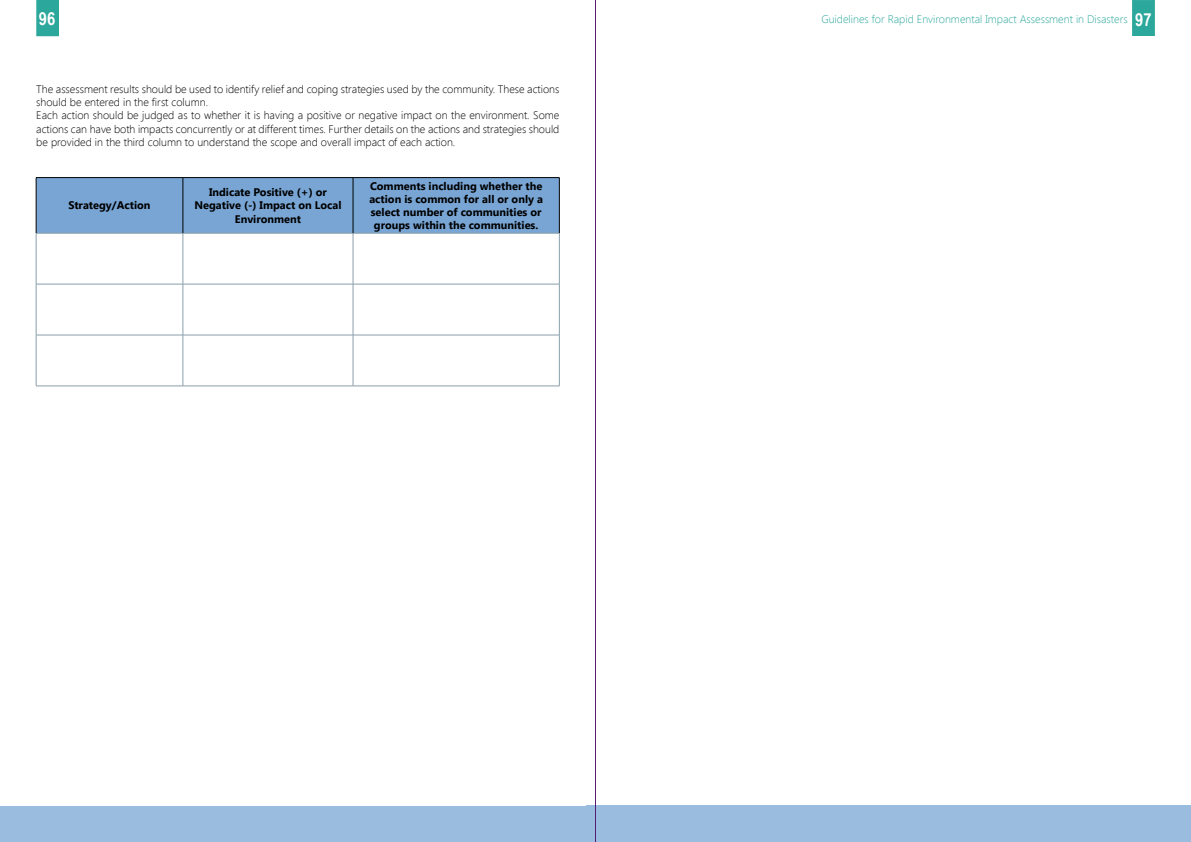
<style>
.page{position:relative;width:1191px;height:842px;background:#fff}
.page>*{position:absolute;margin:0;border:0;box-sizing:border-box;transform-origin:0 0}
.t1{font:700 18px "Arial Narrow";color:#fff}
.t2{font:300 11px/13.2px "Segoe UI";color:#000}
.t3{font:700 11px/13.2px "Segoe UI";color:#000;text-align:center}
.t4{font:300 11px "Segoe UI";color:#2ba79c}
.s1{font-family:"Arial Narrow";font-weight:700;font-size:18px;color:#fff}
</style>
<div class="page">
<div style="left:1132px;top:0;width:22px;height:36px;background:#2ba79c;border:1px solid #2ba79c"></div>
<div style="left:586px;top:806px;width:605px;height:36px;background:#9abcdf"></div>
<div style="left:37px;top:0;width:21px;height:36px;background:#2ba79c"></div>
<div style="left:36px;top:0;width:23px;height:36px;border:1px solid #2ba79c"></div>
<div style="left:0;top:806px;width:607px;height:36px;background:#9abcdf"></div>
<hr style="left:595px;top:0;width:1px;height:842px;background:#571b72">
<div style="left:37px;top:178px;width:522px;height:55px;background:#78a5d4"></div>
<hr style="left:36px;top:233px;width:147px;height:1px;background:#899faa">
<hr style="left:36px;top:233px;width:1px;height:51px;background:#899faa">
<hr style="left:183px;top:233px;width:170px;height:1px;background:#899faa">
<hr style="left:183px;top:233px;width:1px;height:51px;background:#899faa">
<hr style="left:353px;top:233px;width:206px;height:1px;background:#899faa">
<hr style="left:353px;top:233px;width:1px;height:51px;background:#899faa">
<hr style="left:559px;top:233px;width:1px;height:51px;background:#899faa">
<hr style="left:36px;top:284px;width:147px;height:1px;background:#899faa">
<hr style="left:36px;top:284px;width:1px;height:51px;background:#899faa">
<hr style="left:183px;top:284px;width:170px;height:1px;background:#899faa">
<hr style="left:183px;top:284px;width:1px;height:51px;background:#899faa">
<hr style="left:353px;top:284px;width:206px;height:1px;background:#899faa">
<hr style="left:353px;top:284px;width:1px;height:51px;background:#899faa">
<hr style="left:559px;top:284px;width:1px;height:51px;background:#899faa">
<hr style="left:36px;top:335px;width:147px;height:1px;background:#899faa">
<hr style="left:36px;top:335px;width:1px;height:51px;background:#899faa">
<hr style="left:183px;top:335px;width:170px;height:1px;background:#899faa">
<hr style="left:183px;top:335px;width:1px;height:51px;background:#899faa">
<hr style="left:353px;top:335px;width:206px;height:1px;background:#899faa">
<hr style="left:353px;top:335px;width:1px;height:51px;background:#899faa">
<hr style="left:559px;top:335px;width:1px;height:51px;background:#899faa">
<hr style="left:36px;top:386px;width:147px;height:1px;background:#899faa">
<hr style="left:183px;top:386px;width:170px;height:1px;background:#899faa">
<hr style="left:353px;top:386px;width:206px;height:1px;background:#899faa">
<hr style="left:36px;top:177px;width:147px;height:1px;background:#000">
<hr style="left:36px;top:178px;width:1px;height:55px;background:#000">
<hr style="left:183px;top:177px;width:170px;height:1px;background:#000">
<hr style="left:183px;top:178px;width:1px;height:55px;background:#000">
<hr style="left:353px;top:177px;width:206px;height:1px;background:#000">
<hr style="left:353px;top:178px;width:1px;height:55px;background:#000">
<hr style="left:559px;top:178px;width:1px;height:55px;background:#000">
<h1 class="t1" style="left:39px;top:5px;width:18px">96</h1>
<p class="t2" style="left:36px;top:82px;width:524px">The assessment results should be used to identify relief and coping strategies used by the community. These actions should be entered in the first column.<br>Each action should be judged as to whether it is having a positive or negative impact on the environment. Some actions can have both impacts concurrently or at different times. Further details on the actions and strategies should be provided in the third column to understand the scope and overall impact of each action.</p>
<p class="t3" style="left:68px;top:198px;width:84px">Strategy/Action</p>
<p class="t3" style="left:194px;top:185px;width:149px">Indicate Positive (+) or<br>Negative (-) Impact on Local<br>Environment</p>
<p class="t3" style="left:369px;top:178px;width:175px">Comments including whether the action is common for all or only a select number of communities or groups within the communities.</p>
<p class="t4" style="left:821px;top:12px;width:332px">Guidelines for Rapid Environmental Impact Assessment in Disasters <span class="s1">97</span></p>
</div>
